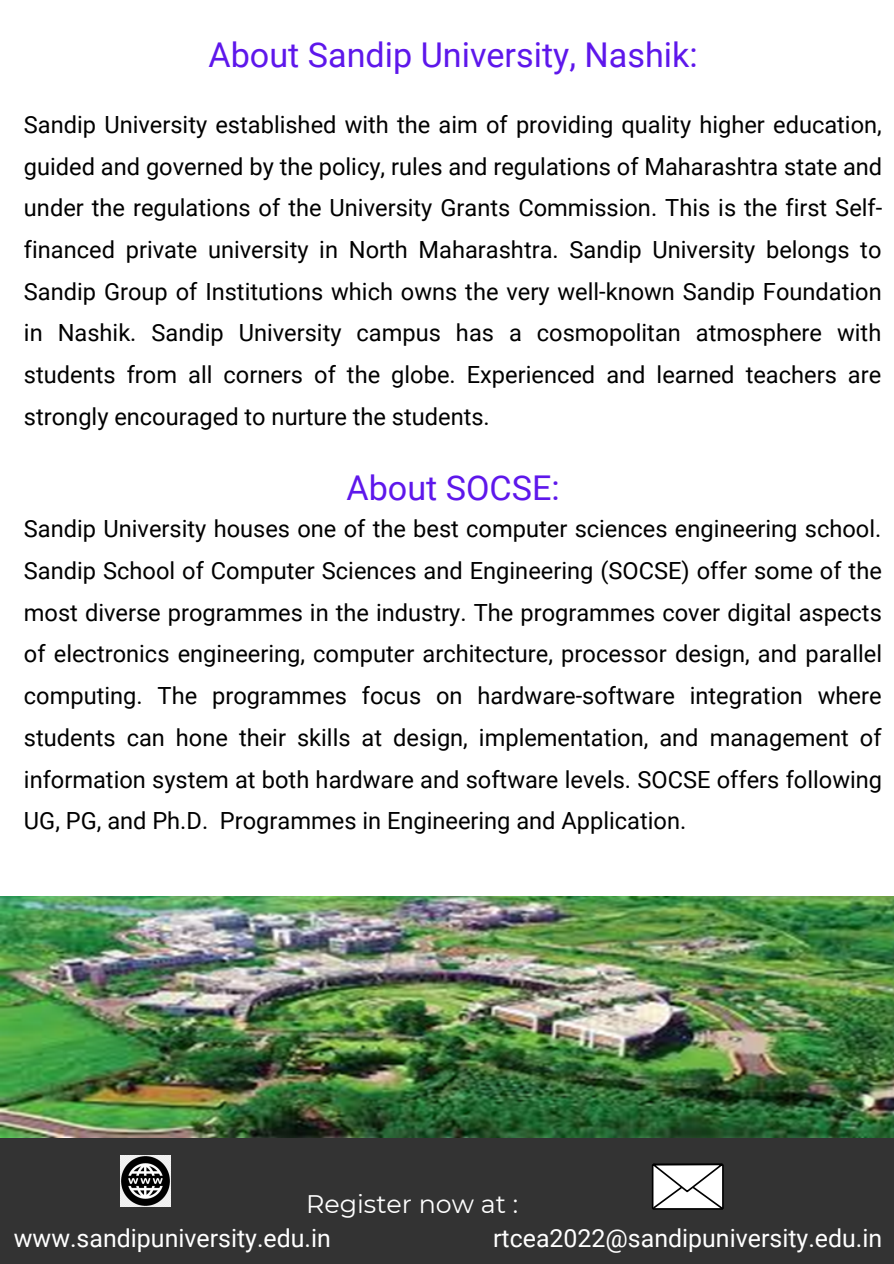
<style>
.page{position:relative;width:894px;height:1264px;background:#fff}
.page>*{position:absolute;margin:0;border:0;box-sizing:border-box;transform-origin:0 0}
.t1{font:34.2px "Roboto";color:#5e17eb}
.t2{font:25.35px "Montserrat";color:#fff}
.t3{font:24.9px "Roboto";color:#fff}
.t4{font:23.55px/41.7px "Roboto";color:#000;text-align:justify}
</style>
<div class="page">
<div style="left:0;top:1136px;width:893px;height:127px;background:#333"></div>
<img style="left:120px;top:1155px;width:51px;height:51px">
<svg style="left:652px;top:1163px;width:71px;height:46px"></svg>
<img style="left:0;top:896px;width:893px;height:241px">
<p class="t1" style="left:208px;top:35px;width:490px">About Sandip University, Nashik:</p>
<p class="t4" style="left:24px;top:104px;width:859px">Sandip University established with the aim of providing quality higher education, guided and governed by the policy, rules and regulations of Maharashtra state and under the regulations of the University Grants Commission. This is the first Self&shy;financed private university in North Maharashtra. Sandip University belongs to Sandip Group of Institutions which owns the very well-known Sandip Foundation in Nashik. Sandip University campus has a cosmopolitan atmosphere with students from all corners of the globe. Experienced and learned teachers are strongly encouraged to nurture the students.</p>
<p class="t1" style="left:346px;top:468px;width:215px">About SOCSE:</p>
<p class="t4" style="left:24px;top:508px;width:859px">Sandip University houses one of the best computer sciences engineering school.<br>Sandip School of Computer Sciences and Engineering (SOCSE) offer some of the most diverse programmes in the industry. The programmes cover digital aspects of electronics engineering, computer architecture, processor design, and parallel computing. The programmes focus on hardware-software integration where students can hone their skills at design, implementation, and management of information system at both hardware and software levels. SOCSE offers following UG, PG, and Ph.D. Programmes in Engineering and Application.</p>
<p class="t2" style="left:306px;top:1188px;width:213px">Register now at :</p>
<p class="t3" style="left:14px;top:1224px;width:318px">www.sandipuniversity.edu.in</p>
<p class="t3" style="left:493px;top:1224px;width:390px">rtcea2022@sandipuniversity.edu.in</p>
</div>
